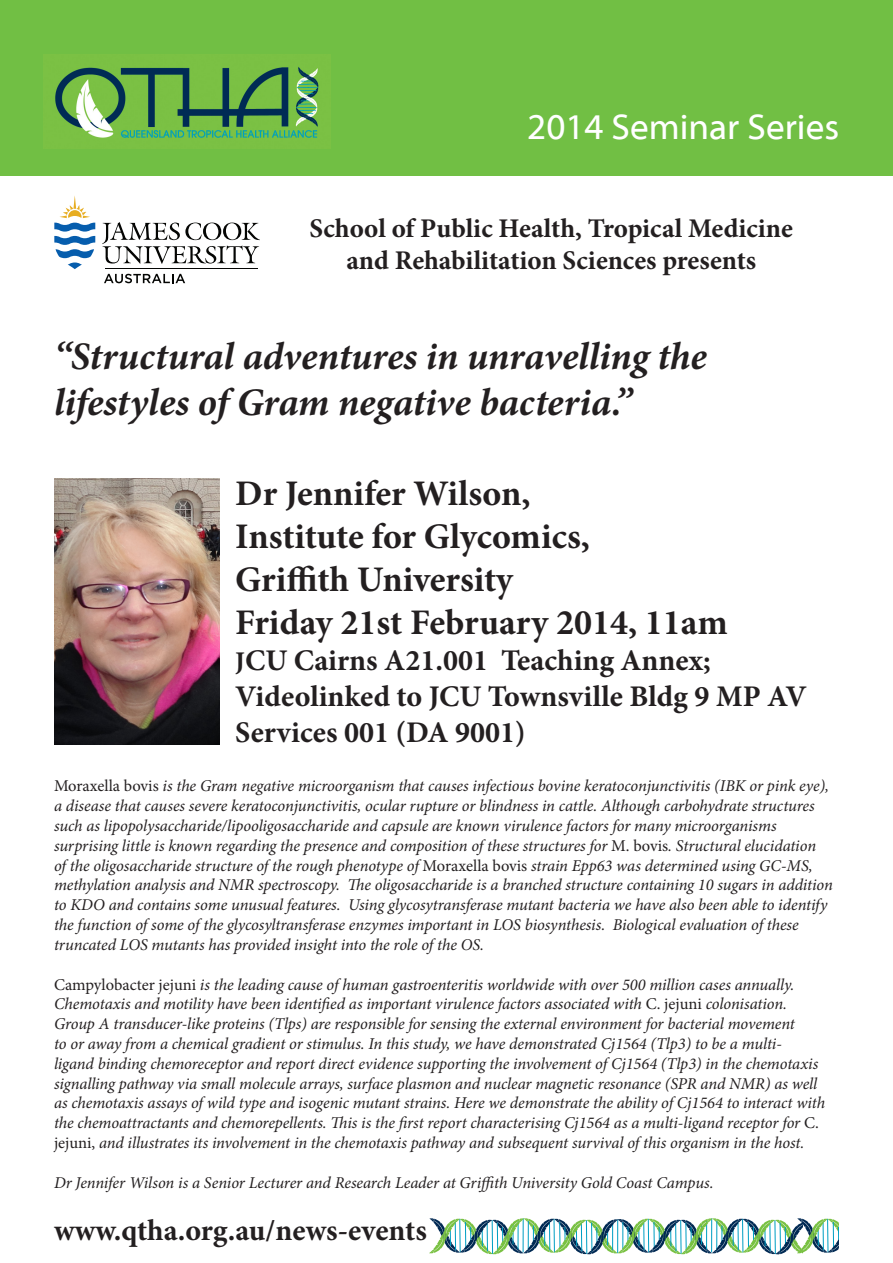
<style>
.page{position:relative;width:893px;height:1263px;background:#fff}
.page>*{position:absolute;margin:0;border:0;box-sizing:border-box;transform-origin:0 0}
.t1{font:italic 700 39px/46.8px "Minion Pro";letter-spacing:-.005em;color:#231f20}
.t2{font:700 36px/43.2px "Minion Pro";color:#231f20}
.t3{font:36px "Myriad Web Pro";color:#fff}
.t4{font:700 30px/36px "Minion Pro";color:#231f20}
.t5{font:700 27px/32.4px "Minion Pro";color:#231f20;text-align:center}
.t6{font:italic 16.5px/19.8px "Minion Pro";letter-spacing:-.01em;color:#231f20}
.s1{font-size:27px}
.s2{font-style:normal}
</style>
<div class="page">
<svg style="left:429px;top:1218px;width:410px;height:36px"></svg>
<svg style="left:102px;top:222px;width:158px;height:42px"></svg>
<hr style="left:105px;top:268px;width:153px;height:1px;background:#040503">
<svg style="left:104px;top:274px;width:81px;height:9px"></svg>
<svg style="left:54px;top:196px;width:41px;height:73px"></svg>
<div style="left:0;top:0;width:893px;height:175px;background:#71bf44"></div>
<img style="left:55px;top:66px;width:264px;height:72px">
<img style="left:54px;top:478px;width:166px;height:267px">
<p class="t3" style="left:527px;top:108px;width:313px">2014 Seminar Series</p>
<p class="t5" style="left:310px;top:211px;width:485px">School of Public Health, Tropical Medicine and Rehabilitation Sciences presents</p>
<p class="t1" style="left:54px;top:332px;width:654px">“Structural adventures in unravelling the lifestyles of Gram negative bacteria.”</p>
<p class="t2" style="left:235px;top:471px;width:356px">Dr Jennifer Wilson,<br>Institute for Glycomics,<br>Griffith University</p>
<p class="t2" style="left:235px;top:601px;width:494px">Friday 21st February 2014, 11am</p>
<p class="t4" style="left:235px;top:642px;width:573px"><span class="s1">J</span>CU Cairns A21.001 Teaching Annex;<br>Videolinked to JCU Townsville Bldg 9 MP AV<br>Services 001 (DA 9001)</p>
<p class="t6" style="left:54px;top:776px;width:780px"><span class="s2">Moraxella bovis</span> is the Gram negative microorganism that causes infectious bovine keratoconjunctivitis (IBK or pink eye), a disease that causes severe keratoconjunctivitis, ocular rupture or blindness in cattle. Although carbohydrate structures such as lipopolysaccharide/lipooligosaccharide and capsule are known virulence factors for many microorganisms surprising little is known regarding the presence and composition of these structures for <span class="s2">M. bovis</span>. Structural elucidation<br>of the oligosaccharide structure of the rough phenotype of <span class="s2">Moraxella bovis</span> strain Epp63 was determined using GC-MS, methylation analysis and NMR spectroscopy. The oligosaccharide is a branched structure containing 10 sugars in addition to KDO and contains some unusual features. Using glycosytransferase mutant bacteria we have also been able to identify the function of some of the glycosyltransferase enzymes important in LOS biosynthesis. Biological evaluation of these truncated LOS mutants has provided insight into the role of the OS.</p>
<p class="t6" style="left:54px;top:974px;width:773px"><span class="s2">Campylobacter jejuni</span> is the leading cause of human gastroenteritis worldwide with over 500 million cases annually.<br>Chemotaxis and motility have been identified as important virulence factors associated with <span class="s2">C. jejuni</span> colonisation.<br>Group A transducer-like proteins (Tlps) are responsible for sensing the external environment for bacterial movement<br>to or away from a chemical gradient or stimulus. In this study, we have demonstrated Cj1564 (Tlp3) to be a multi&shy;ligand binding chemoreceptor and report direct evidence supporting the involvement of Cj1564 (Tlp3) in the chemotaxis signalling pathway via small molecule arrays, surface plasmon and nuclear magnetic resonance (SPR and NMR) as well as chemotaxis assays of wild type and isogenic mutant strains. Here we demonstrate the ability of Cj1564 to interact with the chemoattractants and chemorepellents. This is the first report characterising Cj1564 as a multi-ligand receptor for <span class="s2">C. jejuni,</span> and illustrates its involvement in the chemotaxis pathway and subsequent survival of this organism in the host.</p>
<p class="t6" style="left:54px;top:1172px;width:661px">Dr Jennifer Wilson is a Senior Lecturer and Research Leader at Griffith University Gold Coast Campus.</p>
<p class="t4" style="left:54px;top:1212px;width:374px">www.qtha.org.au/news-events</p>
</div>
